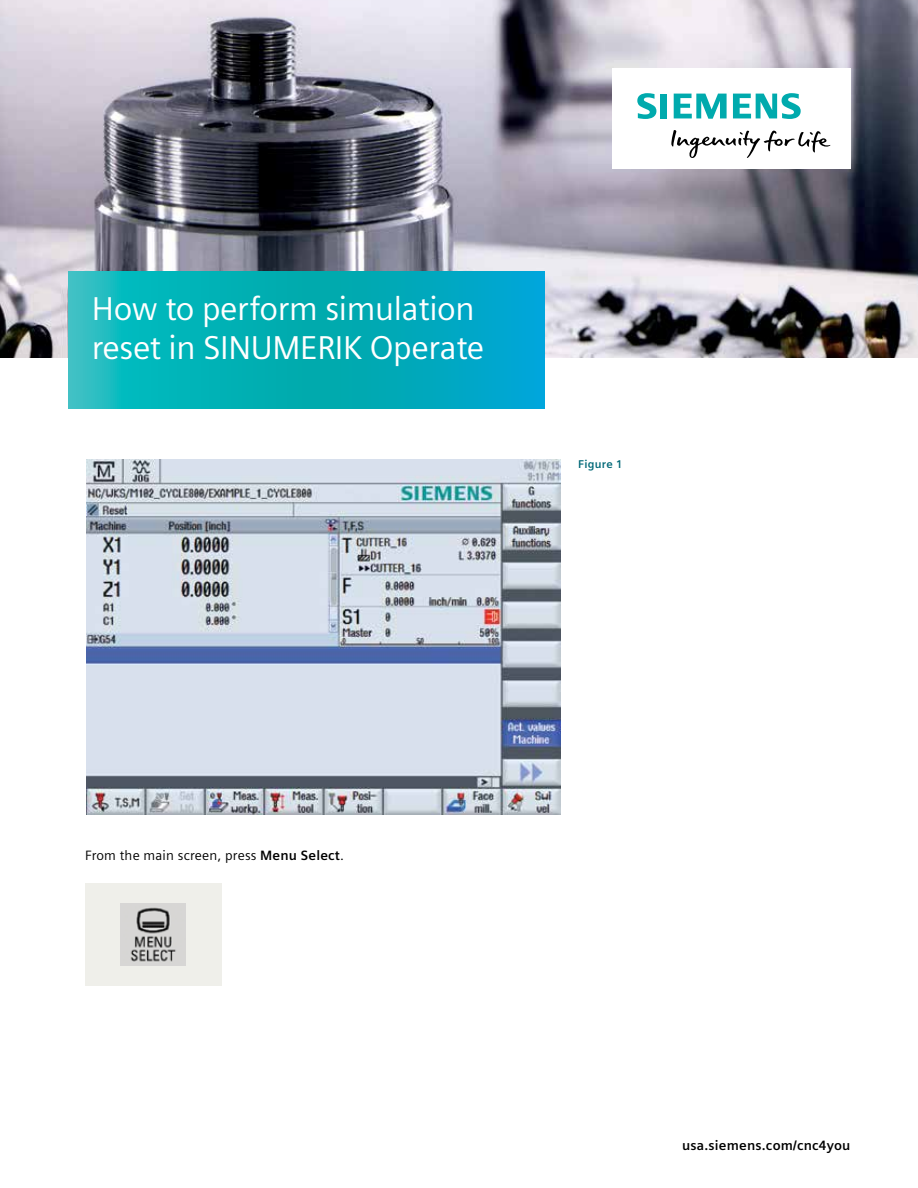
<style>
.page{position:relative;width:918px;height:1188px;background:#fff}
.page>*{position:absolute;margin:0;border:0;box-sizing:border-box;transform-origin:0 0}
.t1{font:33px/39px "Siemens Sans";letter-spacing:-.01em;color:#fff}
.t2{font:13.5px "Siemens Sans";letter-spacing:.015em;color:#000}
.t3{font:700 13.5px "Siemens Sans";letter-spacing:.015em;color:#000}
.t4{font:700 11.25px "Siemens Sans";letter-spacing:.02em;color:#006877}
.s1{font-weight:700}
</style>
<div class="page">
<img style="left:86px;top:459px;width:474px;height:356px">
<img style="left:0;top:0;width:918px;height:357px">
<svg style="left:68px;top:271px;width:476px;height:137px;background:#05aebb"></svg>
<div style="left:85px;top:884px;width:136px;height:102px;background:#efefea"></div>
<img style="left:120px;top:904px;width:66px;height:62px">
<div style="left:612px;top:68px;width:238px;height:101px;background:#fff"></div>
<svg style="left:671px;top:130px;width:159px;height:28px"></svg>
<svg style="left:637px;top:93px;width:30px;height:26px"></svg>
<svg style="left:674px;top:94px;width:53px;height:25px"></svg>
<svg style="left:733px;top:93px;width:68px;height:26px"></svg>
<p class="t1" style="left:92px;top:290px;width:394px">How to perform simulation reset in SINUMERIK Operate</p>
<p class="t4" style="left:578px;top:458px;width:46px">Figure 1</p>
<p class="t2" style="left:85px;top:848px;width:261px">From the main screen, press <span class="s1">Menu Select</span>.</p>
<p class="t3" style="left:682px;top:1138px;width:170px">usa.siemens.com/cnc4you</p>
</div>
